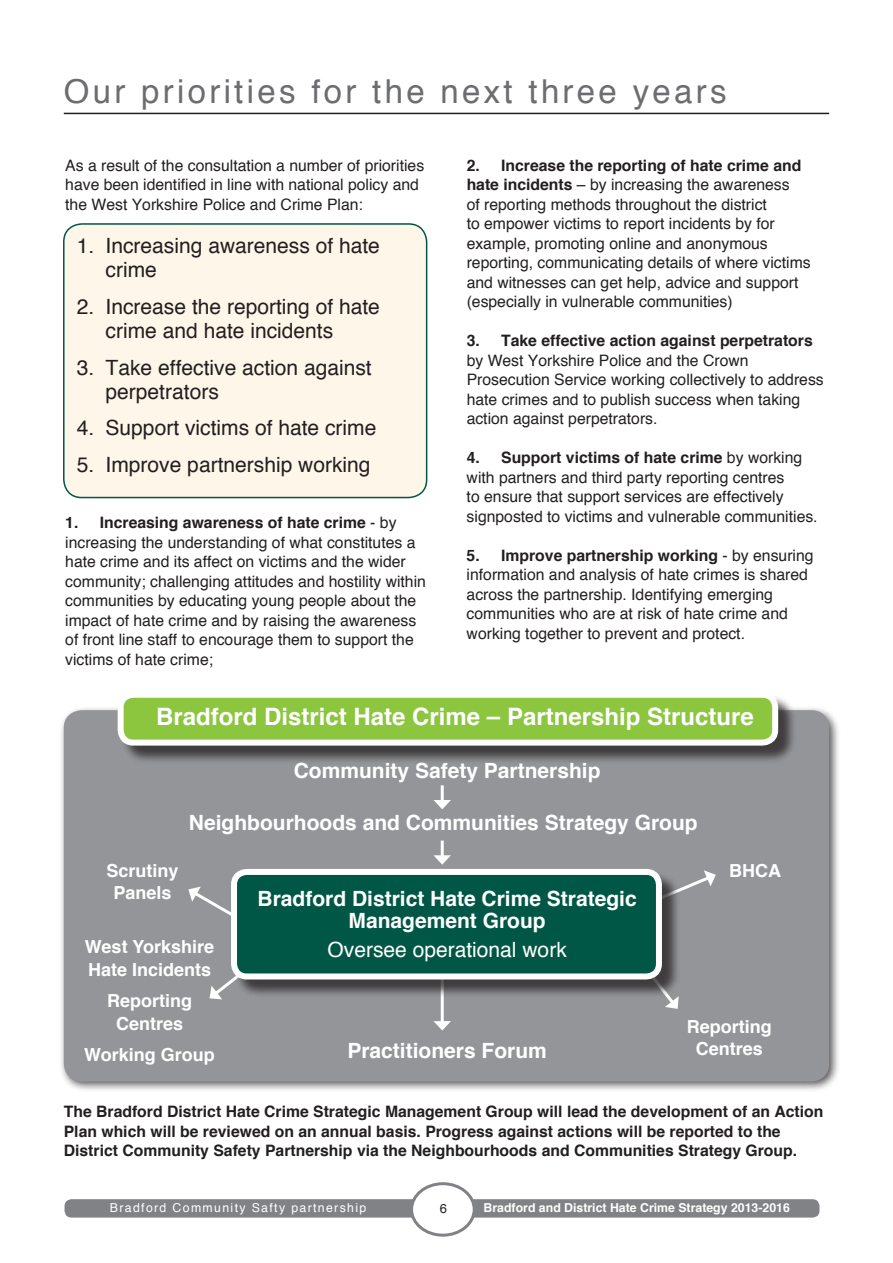
<style>
.page{position:relative;width:893px;height:1263px;background:#fff}
.page>*{position:absolute;margin:0;border:0;box-sizing:border-box;transform-origin:0 0}
.t1{font:33px "Helvetica";letter-spacing:.1em;color:#6c6d70}
.t2{font:700 24px "Helvetica";color:#fff}
.t3{font:21px/24px "Helvetica";color:#231f20}
.t4{font:700 21px/22.5px "Helvetica";color:#fff;text-align:center}
.t5{font:21px "Helvetica";color:#fff}
.t6{font:700 18px/22.5px "Helvetica";color:#fff;text-align:center}
.t7{font:15.75px/19.5px "Helvetica";color:#231f20}
.t8{font:700 15.75px/19.5px "Helvetica";color:#231f20}
.t9{font:12.9px "Helvetica";color:#231f20}
.t10{font:700 12.3px "Helvetica";color:#fff}
.t11{font:12.3px "Helvetica";letter-spacing:.11em;color:#fff}
.s1{font-weight:700}
</style>
<div class="page">
<div style="left:64px;top:224px;width:363px;height:273px;background:#fef6e9;border-radius:18px"></div>
<div style="left:63px;top:223px;width:364px;height:275px;border:2px solid #005746;border-radius:18px"></div>
<hr style="left:64px;top:113px;width:765px;height:1px;background:#231f20">
<div style="left:65px;top:1199px;width:376px;height:18px;background:#808285;border-radius:7px"></div>
<div style="left:443px;top:1199px;width:376px;height:18px;background:#808285;border-radius:7px"></div>
<div style="left:412px;top:1184px;width:62px;height:51px;background:#fff;border-radius:50%"></div>
<div style="left:410px;top:1182px;width:66px;height:55px;border:3px solid #808285;border-radius:50%"></div>
<div style="left:59px;top:705px;width:781px;height:388px;background:#231f20;opacity:.75"></div>
<div style="left:64px;top:710px;width:765px;height:371px;background:#939598;border-radius:18px"></div>
<hr style="left:441px;top:900px;width:3px;height:124px;background:#fff">
<svg style="left:433px;top:1021px;width:18px;height:9px"></svg>
<hr style="left:441px;top:840px;width:3px;height:18px;background:#fff">
<svg style="left:433px;top:855px;width:18px;height:10px"></svg>
<hr style="left:441px;top:785px;width:3px;height:18px;background:#fff">
<svg style="left:433px;top:800px;width:18px;height:9px"></svg>
<svg style="left:680px;top:870px;width:36px;height:22px"></svg>
<svg style="left:210px;top:978px;width:23px;height:21px"></svg>
<svg style="left:188px;top:886px;width:43px;height:30px"></svg>
<svg style="left:665px;top:998px;width:14px;height:11px"></svg>
<div style="left:233px;top:871px;width:447px;height:127px;background:#231f20;opacity:.75"></div>
<div style="left:234px;top:872px;width:425px;height:104px;background:#005746;border-radius:13px"></div>
<div style="left:231px;top:869px;width:431px;height:110px;border:6px solid #fff;border-radius:13px"></div>
<div style="left:120px;top:694px;width:677px;height:70px;background:#231f20;opacity:.75"></div>
<div style="left:121px;top:695px;width:654px;height:48px;background:#8bc63e;border-radius:13px"></div>
<div style="left:118px;top:692px;width:660px;height:54px;border:6px solid #fff;border-radius:13px"></div>
<h1 class="t1" style="left:64px;top:65px;width:664px">Our priorities for the next three years</h1>
<p class="t7" style="left:65px;top:156px;width:360px">As a result of the consultation a number of priorities have been identified in line with national policy and the West Yorkshire Police and Crime Plan:</p>
<h3 class="t3" style="left:106px;top:234px;width:276px;text-indent:-29px">1. Increasing awareness of hate crime</h3>
<h3 class="t3" style="left:106px;top:295px;width:276px;text-indent:-29px">2. Increase the reporting of hate crime and hate incidents</h3>
<h3 class="t3" style="left:106px;top:356px;width:268px;text-indent:-29px">3. Take effective action against perpetrators</h3>
<h3 class="t3" style="left:77px;top:417px;width:301px">4. Support victims of hate crime</h3>
<h3 class="t3" style="left:77px;top:453px;width:295px">5. Improve partnership working</h3>
<p class="t7" style="left:65px;top:513px;width:362px"><span class="s1">1. Increasing awareness of hate crime</span> - by increasing the understanding of what constitutes a hate crime and its affect on victims and the wider community; challenging attitudes and hostility within communities by educating young people about the impact of hate crime and by raising the awareness of front line staff to encourage them to support the victims of hate crime;</p>
<p class="t7" style="left:467px;top:156px;width:345px"><span class="s1">2. Increase the reporting of hate crime and hate incidents</span> – by increasing the awareness<br>of reporting methods throughout the district<br>to empower victims to report incidents by for example, promoting online and anonymous reporting, communicating details of where victims and witnesses can get help, advice and support (especially in vulnerable communities)</p>
<p class="t8" style="left:467px;top:331px;width:348px">3. Take effective action against perpetrators</p>
<p class="t7" style="left:467px;top:351px;width:359px">by West Yorkshire Police and the Crown Prosecution Service working collectively to address hate crimes and to publish success when taking action against perpetrators.</p>
<p class="t7" style="left:467px;top:448px;width:353px"><span class="s1">4. Support victims of hate crime</span> by working with partners and third party reporting centres<br>to ensure that support services are effectively signposted to victims and vulnerable communities.</p>
<p class="t7" style="left:467px;top:546px;width:348px"><span class="s1">5. Improve partnership working</span> - by ensuring information and analysis of hate crimes is shared across the partnership. Identifying emerging communities who are at risk of hate crime and working together to prevent and protect.</p>
<h2 class="t2" style="left:156px;top:697px;width:599px">Bradford District Hate Crime – Partnership Structure</h2>
<h3 class="t4" style="left:294px;top:760px;width:308px">Community Safety Partnership</h3>
<h3 class="t4" style="left:189px;top:812px;width:510px">Neighbourhoods and Communities Strategy Group</h3>
<p class="t6" style="left:106px;top:859px;width:74px">Scrutiny<br>Panels</p>
<p class="t6" style="left:729px;top:859px;width:53px">BHCA</p>
<h3 class="t4" style="left:258px;top:887px;width:381px">Bradford District Hate Crime Strategic<br>Management Group</h3>
<h3 class="t5" style="left:328px;top:933px;width:241px">Oversee operational work</h3>
<p class="t6" style="left:85px;top:936px;width:131px;text-align:left">West Yorkshire<br>Hate Incidents</p>
<p class="t6" style="left:107px;top:990px;width:86px">Reporting<br>Centres</p>
<p class="t6" style="left:84px;top:1044px;width:132px">Working Group</p>
<p class="t6" style="left:687px;top:1015px;width:86px">Reporting<br>Centres</p>
<h3 class="t4" style="left:347px;top:1039px;width:201px">Practitioners Forum</h3>
<p class="t8" style="left:64px;top:1102px;width:761px">The Bradford District Hate Crime Strategic Management Group will lead the development of an Action<br>Plan which will be reviewed on an annual basis. Progress against actions will be reported to the<br>District Community Safety Partnership via the Neighbourhoods and Communities Strategy Group.</p>
<p class="t11" style="left:110px;top:1198px;width:258px">Bradford Community Safty partnership</p>
<p class="t9" style="left:440px;top:1198px;width:9px">6</p>
<p class="t10" style="left:484px;top:1198px;width:308px">Bradford and District Hate Crime Strategy 2013-2016</p>
</div>
